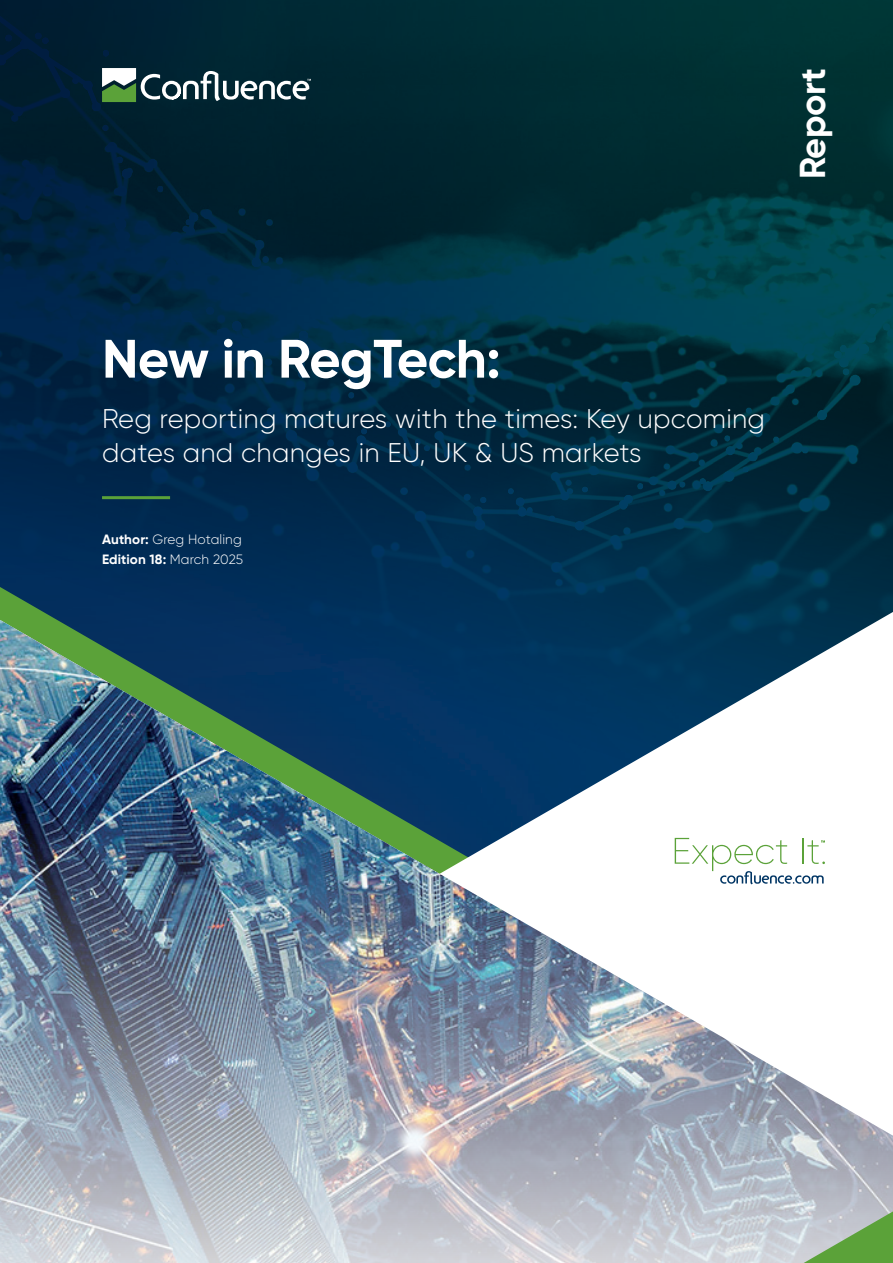
<style>
.page{position:relative;width:893px;height:1263px;background:#fff}
.page>*{position:absolute;margin:0;border:0;box-sizing:border-box;transform-origin:0 0}
.t1{font:700 54px "Gilroy";letter-spacing:-.015em;color:#fff}
.t2{font:700 36px "Gilroy";letter-spacing:-.01em;color:#fff}
.t3{font:300 27px/33.8px "Gilroy";letter-spacing:.01em;color:#fff}
.t4{font:300 13.5px/20.2px "Gilroy";letter-spacing:.01em;color:#fff}
.s1{font-weight:700}
</style>
<div class="page">
<img style="left:0;top:0;width:893px;height:587px">
<svg style="left:0;top:587px;width:893px;height:25px;background:#023355"></svg>
<img style="left:0;top:620px;width:893px;height:643px">
<svg style="left:102px;top:68px;width:209px;height:34px"></svg>
<svg style="left:675px;top:838px;width:150px;height:46px"></svg>
<svg style="left:804px;top:1211px;width:89px;height:52px;background:#90b585"></svg>
<hr style="left:102px;top:496px;width:68px;height:3px;background:#5ba239">
<h2 class="t2" style="left:790px;top:179px;width:113px;rotate:-90deg">Report</h2>
<h1 class="t1" style="left:102px;top:325px;width:400px">New in RegTech:</h1>
<p class="t3" style="left:102px;top:402px;width:665px">Reg reporting matures with the times: Key upcoming dates and changes in EU, UK &amp; US markets</p>
<p class="t4" style="left:102px;top:529px;width:143px"><span class="s1">Author:</span> Greg Hotaling<br><span class="s1">Edition 18:</span> March 2025</p>
</div>
